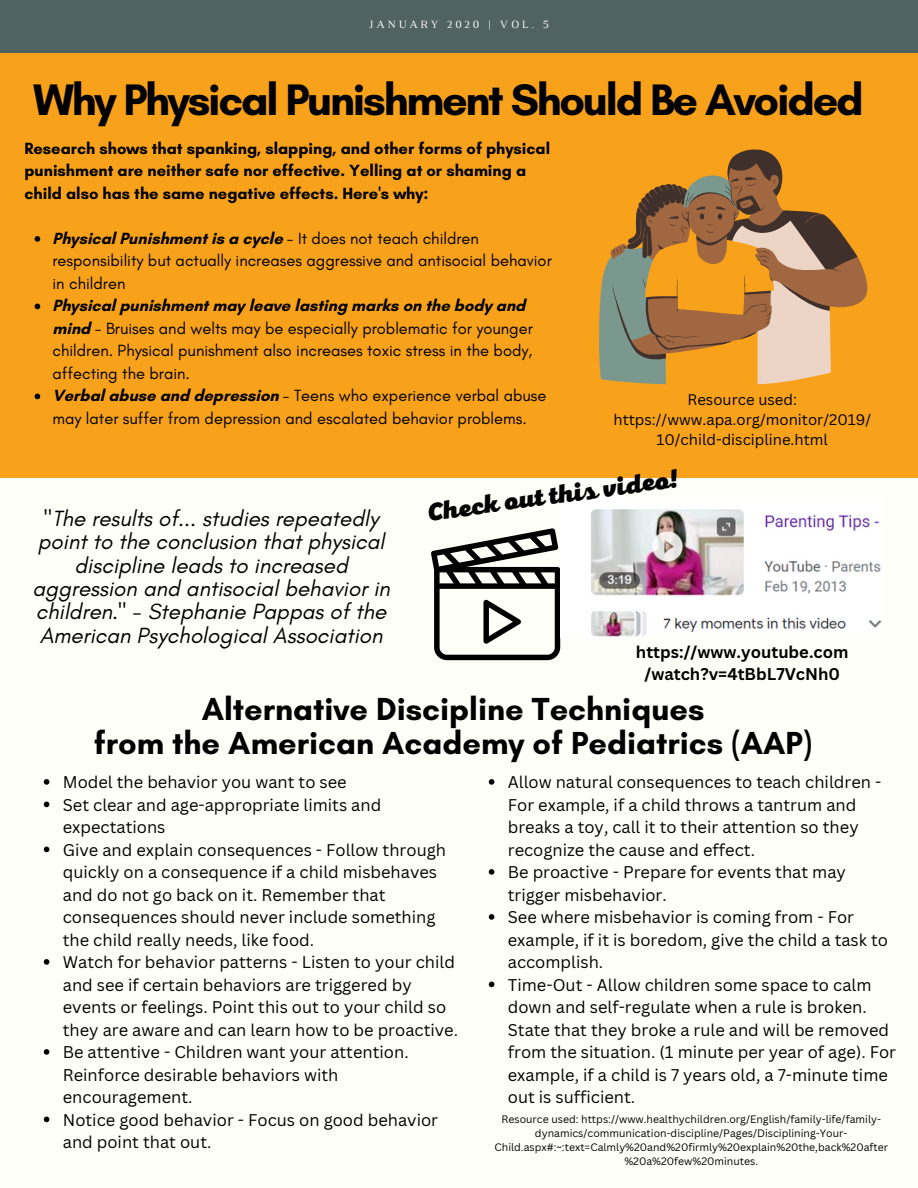
<style>
.page{position:relative;width:918px;height:1188px;background:#fffff9}
.page>*{position:absolute;margin:0;border:0;box-sizing:border-box;transform-origin:0 0}
.t1{font:700 44.85px "Glacial Indifference";letter-spacing:-.05em;color:#000}
.t2{font:700 32.55px/33.8px "Glacial Indifference";color:#000;text-align:center}
.t3{font:900 25.5px "Mixa";color:#000}
.t4{font:italic 22.35px/23.4px "Glacial Indifference";color:#000;text-align:center}
.t5{font:16.5px/22.5px "Canva Sans";color:#000}
.t6{font:16.5px/22.5px "Glacial Indifference";color:#000}
.t7{font:700 16.5px/22.5px "Glacial Indifference";color:#000}
.t8{font:700 16.5px/22.5px "Canva Sans";color:#000;text-align:center}
.t9{font:14.85px/20.2px "Canva Sans";color:#000;text-align:center}
.t10{font:11.25px "Luthier";letter-spacing:.25em;color:#fffff9}
.t11{font:10.5px/14px "Canva Sans";color:#000;text-align:center}
.s1{font-weight:700}
</style>
<div class="page">
<div style="left:0;top:53px;width:918px;height:425px;background:#f8a11a"></div>
<div style="left:0;top:0;width:918px;height:53px;background:#516262"></div>
<svg style="left:729px;top:149px;width:50px;height:13px"></svg>
<svg style="left:727px;top:162px;width:141px;height:142px"></svg>
<svg style="left:599px;top:173px;width:259px;height:212px"></svg>
<svg style="left:431px;top:528px;width:129px;height:132px"></svg>
<img style="left:591px;top:509px;width:291px;height:128px">
<svg style="left:44px;top:779px;width:5px;height:6px"></svg>
<svg style="left:44px;top:802px;width:5px;height:5px"></svg>
<svg style="left:44px;top:847px;width:5px;height:5px"></svg>
<svg style="left:44px;top:959px;width:5px;height:6px"></svg>
<svg style="left:44px;top:1049px;width:5px;height:6px"></svg>
<svg style="left:44px;top:1117px;width:5px;height:5px"></svg>
<svg style="left:489px;top:779px;width:5px;height:6px"></svg>
<svg style="left:489px;top:869px;width:5px;height:6px"></svg>
<svg style="left:489px;top:914px;width:5px;height:6px"></svg>
<svg style="left:489px;top:982px;width:5px;height:5px"></svg>
<svg style="left:35px;top:236px;width:5px;height:6px"></svg>
<svg style="left:35px;top:304px;width:5px;height:5px"></svg>
<svg style="left:35px;top:394px;width:5px;height:5px"></svg>
<p class="t10" style="left:369px;top:20px;width:182px">JANUARY 2020 | VOL. 5</p>
<h1 class="t1" style="left:33px;top:73px;width:832px">Why Physical Punishment Should Be Avoided</h1>
<p class="t7" style="left:24px;top:137px;width:527px">Research shows that spanking, slapping, and other forms of physical punishment are neither safe nor effective. Yelling at or shaming a child also has the same negative effects. Here's why:</p>
<p class="t6" style="left:53px;top:227px;width:501px"><span class="s1">Physical Punishment is a cycle</span> - It does not teach children responsibility but actually increases aggressive and antisocial behavior in children</p>
<p class="t6" style="left:53px;top:294px;width:495px"><span class="s1">Physical punishment may leave lasting marks on the body and mind</span> - Bruises and welts may be especially problematic for younger children. Physical punishment also increases toxic stress in the body, affecting the brain.<br><span class="s1">Verbal abuse and depression</span> - Teens who experience verbal abuse may later suffer from depression and escalated behavior problems.</p>
<p class="t9" style="left:613px;top:389px;width:259px">Resource used: https://www.apa.org/monitor/2019/<br>10/child-discipline.html</p>
<h3 class="t4" style="left:33px;top:506px;width:359px">"The results of... studies repeatedly point to the conclusion that physical discipline leads to increased aggression and antisocial behavior in children." - Stephanie Pappas of the American Psychological Association</h3>
<h3 class="t3" style="left:426px;top:496px;width:254px;rotate:-8deg">Check out this video!</h3>
<p class="t8" style="left:636px;top:640px;width:214px">https://www.youtube.com /watch?v=4tBbL7VcNh0</p>
<h2 class="t2" style="left:94px;top:692px;width:720px">Alternative Discipline Techniques<br>from the American Academy of Pediatrics (AAP)</h2>
<p class="t5" style="left:63px;top:770px;width:397px">Model the behavior you want to see<br>Set clear and age-appropriate limits and expectations<br>Give and explain consequences - Follow through quickly on a consequence if a child misbehaves and do not go back on it. Remember that consequences should never include something the child really needs, like food.<br>Watch for behavior patterns - Listen to your child and see if certain behaviors are triggered by events or feelings. Point this out to your child so they are aware and can learn how to be proactive.<br>Be attentive - Children want your attention.<br>Reinforce desirable behaviors with encouragement.<br>Notice good behavior - Focus on good behavior and point that out.</p>
<p class="t5" style="left:508px;top:770px;width:390px">Allow natural consequences to teach children - For example, if a child throws a tantrum and breaks a toy, call it to their attention so they recognize the cause and effect.<br>Be proactive - Prepare for events that may trigger misbehavior.<br>See where misbehavior is coming from - For example, if it is boredom, give the child a task to accomplish.<br>Time-Out - Allow children some space to calm down and self-regulate when a rule is broken.<br>State that they broke a rule and will be removed from the situation. (1 minute per year of age). For example, if a child is 7 years old, a 7-minute time out is sufficient.</p>
<p class="t11" style="left:494px;top:1112px;width:395px">Resource used: https://www.healthychildren.org/English/family-life/family&shy;dynamics/communication-discipline/Pages/Disciplining-Your-Child.aspx#:~:text=Calmly%20and%20firmly%20explain%20the,back%20after %20a%20few%20minutes.</p>
</div>
